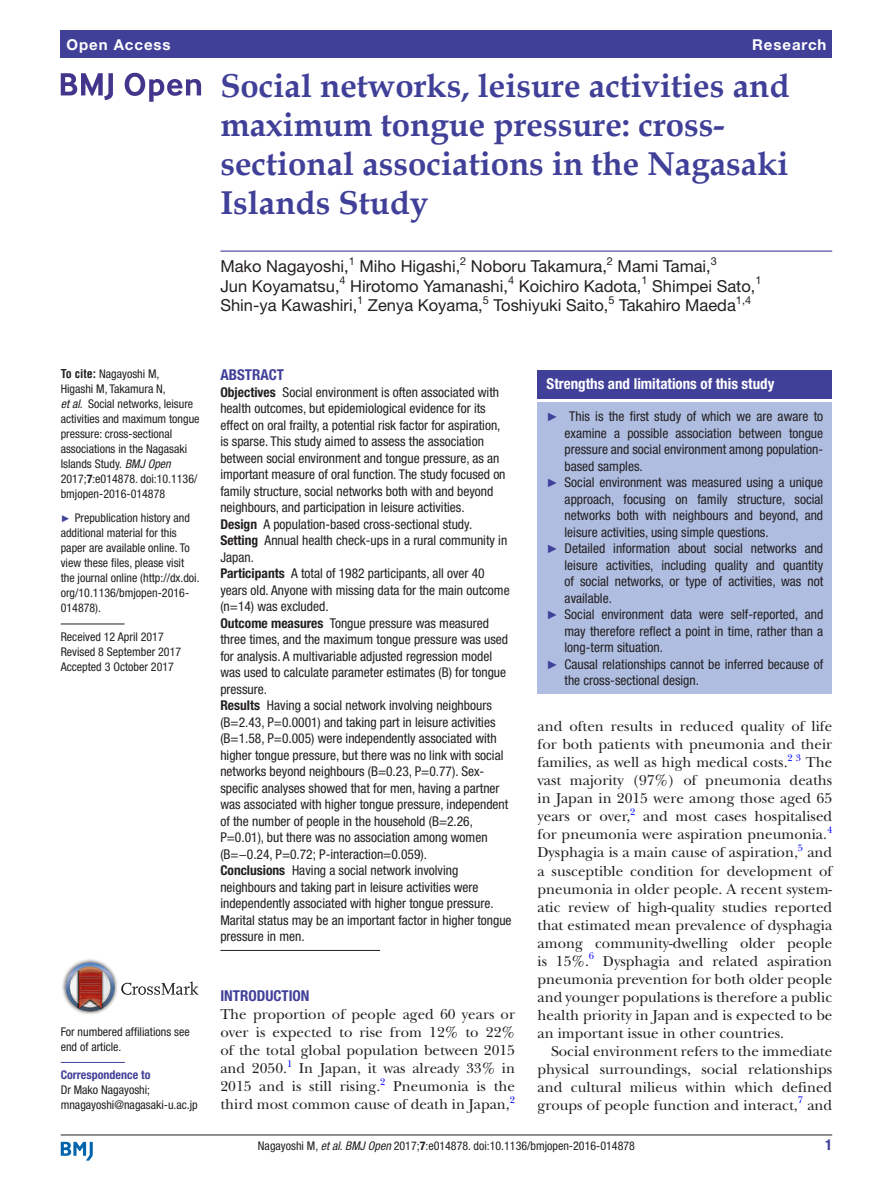
<style>
.page{position:relative;width:893px;height:1191px;background:#fff}
.page>*{position:absolute;margin:0;border:0;box-sizing:border-box;transform-origin:0 0}
.t1{font:700 33px/39px "Book Antiqua";color:#414099}
.t2{font:16.5px "Helvetica Neue LT Std";color:#231f20}
.t3{font:15px/18px "New Baskerville";color:#231f20;text-align:justify}
.t4{font:700 condensed 15px "Helvetica Neue LT Std";color:#fff}
.t5{font:700 condensed 15px "Helvetica Neue LT Std";color:#414099}
.t6{font:700 15px "Helvetica Neue LT Std";letter-spacing:.065em;color:#fff}
.t7{font:condensed 13.5px/16.5px "Helvetica Neue LT Std";color:#231f20}
.t8{font:condensed 12px/15px "Helvetica Neue LT Std";color:#231f20}
.t9{font:700 condensed 12px "Helvetica Neue LT Std";color:#414099}
.t10{font:10.95px "Helvetica Neue LT Std";color:#231f20}
.t11{font:9.9px "New Baskerville";color:#00f}
.s1{font-family:"Helvetica LT Std";font-weight:700}
.s2{font-style:italic}
.s3{font-weight:700}
.s4{font-family:"Arial";font-stretch:normal;font-size:9.75px;color:#414099}
.s5{font-family:"Arial";font-stretch:normal;font-size:12px;color:#414099}
</style>
<div class="page">
<hr style="left:61px;top:1134px;width:771px;height:1px;background:#231f20">
<svg style="left:61px;top:1141px;width:32px;height:19px"></svg>
<div style="left:61px;top:31px;width:771px;height:27px;background:#414099"></div>
<hr style="left:220px;top:250px;width:612px;height:2px;background:#414099">
<hr style="left:61px;top:623px;width:64px;height:1px;background:#231f20">
<hr style="left:61px;top:1062px;width:64px;height:1px;background:#414099">
<svg style="left:61px;top:73px;width:52px;height:27px"></svg>
<svg style="left:125px;top:73px;width:76px;height:29px"></svg>
<img style="left:62px;top:959px;width:55px;height:55px">
<svg style="left:66px;top:962px;width:49px;height:49px;background:#a78689"></svg>
<svg style="left:121px;top:981px;width:78px;height:13px"></svg>
<hr style="left:220px;top:950px;width:160px;height:1px;background:#231f20">
<div style="left:538px;top:370px;width:294px;height:28px;background:#414099"></div>
<div style="left:538px;top:402px;width:294px;height:292px;background:#afbde1"></div>
<p class="t6" style="left:66px;top:35px;width:106px">Open Access</p>
<p class="t6" style="left:752px;top:35px;width:76px">Research</p>
<h1 class="t1" style="left:220px;top:66px;width:571px">Social networks, leisure activities and maximum tongue pressure: cross&shy;sectional associations in the Nagasaki<br>Islands Study</h1>
<p class="t2" style="left:220px;top:257px;width:130px">Mako Nagayoshi,</p>
<p class="t10" style="left:349px;top:254px;width:8px">1</p>
<p class="t2" style="left:359px;top:257px;width:102px">Miho Higashi,</p>
<p class="t10" style="left:460px;top:254px;width:8px">2</p>
<p class="t2" style="left:471px;top:257px;width:138px">Noboru Takamura,</p>
<p class="t10" style="left:607px;top:254px;width:8px">2</p>
<p class="t2" style="left:618px;top:257px;width:95px">Mami Tamai,</p>
<p class="t10" style="left:711px;top:254px;width:8px">3</p>
<p class="t2" style="left:220px;top:276px;width:121px">Jun Koyamatsu,</p>
<p class="t10" style="left:340px;top:274px;width:8px">4</p>
<p class="t2" style="left:350px;top:276px;width:159px">Hirotomo Yamanashi,</p>
<p class="t10" style="left:508px;top:274px;width:8px">4</p>
<p class="t2" style="left:519px;top:276px;width:124px">Koichiro Kadota,</p>
<p class="t10" style="left:642px;top:274px;width:8px">1</p>
<p class="t2" style="left:652px;top:276px;width:105px">Shimpei Sato,</p>
<p class="t10" style="left:755px;top:274px;width:8px">1</p>
<p class="t2" style="left:220px;top:296px;width:138px">Shin-ya Kawashiri,</p>
<p class="t10" style="left:357px;top:293px;width:8px">1</p>
<p class="t2" style="left:368px;top:296px;width:116px">Zenya Koyama,</p>
<p class="t10" style="left:483px;top:293px;width:8px">5</p>
<p class="t2" style="left:494px;top:296px;width:116px">Toshiyuki Saito,</p>
<p class="t10" style="left:608px;top:293px;width:8px">5</p>
<p class="t2" style="left:619px;top:296px;width:118px">Takahiro Maeda</p>
<p class="t10" style="left:736px;top:293px;width:17px">1,4</p>
<p class="t8" style="left:61px;top:366px;width:140px"><span class="s1">To cite:</span> Nagayoshi M,<br>Higashi M, Takamura N,<br><span class="s2">et al</span>. Social networks, leisure activities and maximum tongue pressure: cross-sectional associations in the Nagasaki<br>Islands Study. <span class="s2">BMJ Open<br></span>2017;<span class="s3">7</span>:e014878. doi:10.1136/ bmjopen-2016-014878</p>
<p class="t8" style="left:61px;top:510px;width:140px"><span class="s4">►</span> Prepublication history and additional material for this paper are available online. To view these files, please visit the journal online (http://dx.doi. org/10.1136/bmjopen-2016-<br>014878).</p>
<p class="t8" style="left:61px;top:629px;width:122px">Received 12 April 2017<br>Revised 8 September 2017<br>Accepted 3 October 2017</p>
<p class="t8" style="left:61px;top:1024px;width:130px">For numbered affiliations see end of article.</p>
<p class="t9" style="left:61px;top:1067px;width:91px">Correspondence to</p>
<p class="t8" style="left:61px;top:1082px;width:139px">Dr Mako Nagayoshi; mnagayoshi@nagasaki-u.ac.jp</p>
<p class="t5" style="left:220px;top:366px;width:65px">Abstract</p>
<p class="t7" style="left:220px;top:384px;width:293px"><span class="s3">Objectives</span> Social environment is often associated with health outcomes, but epidemiological evidence for its effect on oral frailty, a potential risk factor for aspiration, is sparse. This study aimed to assess the association between social environment and tongue pressure, as an important measure of oral function. The study focused on family structure, social networks both with and beyond neighbours, and participation in leisure activities.<br><span class="s3">Design</span> A population-based cross-sectional study.<br><span class="s3">Setting</span> Annual health check-ups in a rural community in Japan.<br><span class="s3">Participants</span> A total of 1982 participants, all over 40 years old. Anyone with missing data for the main outcome (n=14) was excluded.<br><span class="s3">Outcome measures</span> Tongue pressure was measured three times, and the maximum tongue pressure was used for analysis. A multivariable adjusted regression model was used to calculate parameter estimates (B) for tongue pressure.<br><span class="s3">Results</span> Having a social network involving neighbours (B=2.43, P=0.0001) and taking part in leisure activities (B=1.58, P=0.005) were independently associated with higher tongue pressure, but there was no link with social networks beyond neighbours (B=0.23, P=0.77). Sex&shy;specific analyses showed that for men, having a partner was associated with higher tongue pressure, independent of the number of people in the household (B=2.26, P=0.01), but there was no association among women (B=−0.24, P=0.72; P-interaction=0.059).<br><span class="s3">Conclusions</span> Having a social network involving neighbours and taking part in leisure activities were independently associated with higher tongue pressure.<br>Marital status may be an important factor in higher tongue pressure in men.</p>
<p class="t5" style="left:220px;top:987px;width:91px">Introduction</p>
<p class="t3" style="left:220px;top:1005px;width:296px">The proportion of people aged 60 years or over is expected to rise from 12% to 22% of the total global population between 2015 and 2050.</p>
<p class="t11" style="left:287px;top:1057px;width:7px">1</p>
<p class="t3" style="left:220px;top:1059px;width:296px;text-indent:79px">In Japan, it was already 33% in<br>2015 and is still rising.</p>
<p class="t11" style="left:380px;top:1075px;width:7px">2</p>
<p class="t3" style="left:220px;top:1077px;width:296px;text-align:right">Pneumonia is the<br>third most common cause of death in Japan,<sup>2</sup></p>
<p class="t4" style="left:547px;top:375px;width:229px">Strengths and limitations of this study</p>
<p class="t7" style="left:547px;top:408px;width:278px"><span class="s5">►</span> This is the first study of which we are aware to</p>
<p class="t7" style="left:565px;top:424px;width:260px">examine a possible association between tongue</p>
<p class="t7" style="left:565px;top:441px;width:260px">pressure and social environment among population-</p>
<p class="t7" style="left:565px;top:457px;width:80px">based samples.</p>
<p class="t7" style="left:547px;top:474px;width:278px"><span class="s5">►</span> Social environment was measured using a unique</p>
<p class="t7" style="left:565px;top:490px;width:260px">approach, focusing on family structure, social</p>
<p class="t7" style="left:565px;top:507px;width:260px">networks both with neighbours and beyond, and</p>
<p class="t7" style="left:565px;top:523px;width:206px">leisure activities, using simple questions.</p>
<p class="t7" style="left:547px;top:540px;width:278px"><span class="s5">►</span> Detailed information about social networks and</p>
<p class="t7" style="left:565px;top:556px;width:260px">leisure activities, including quality and quantity</p>
<p class="t7" style="left:565px;top:573px;width:260px">of social networks, or type of activities, was not</p>
<p class="t7" style="left:565px;top:589px;width:49px">available.</p>
<p class="t7" style="left:547px;top:606px;width:278px"><span class="s5">►</span> Social environment data were self-reported, and</p>
<p class="t7" style="left:565px;top:622px;width:260px">may therefore reflect a point in time, rather than a</p>
<p class="t7" style="left:565px;top:639px;width:100px">long-term situation.</p>
<p class="t7" style="left:547px;top:655px;width:278px"><span class="s5">►</span> Causal relationships cannot be inferred because of</p>
<p class="t7" style="left:565px;top:672px;width:136px">the cross-sectional design.</p>
<p class="t3" style="left:538px;top:717px;width:296px">and often results in reduced quality of life for both patients with pneumonia and their families, as well as high medical costs.<sup>2</sup> <sup>3</sup> The vast majority (97%) of pneumonia deaths in Japan in 2015 were among those aged 65 years or over,<sup>2</sup></p>
<p class="t3" style="left:538px;top:807px;width:296px;text-indent:105px">and most cases hospitalised for pneumonia were aspiration pneumonia.</p>
<p class="t11" style="left:827px;top:823px;width:7px">4</p>
<p class="t3" style="left:538px;top:843px;width:262px">Dysphagia is a main cause of aspiration,</p>
<p class="t11" style="left:798px;top:841px;width:7px">5</p>
<p class="t3" style="left:538px;top:843px;width:296px;text-indent:270px">and a susceptible condition for development of pneumonia in older people. A recent system&shy;atic review of high-quality studies reported that estimated mean prevalence of dysphagia among community-dwelling older people is 15%.</p>
<p class="t11" style="left:589px;top:949px;width:7px">6</p>
<p class="t3" style="left:538px;top:951px;width:296px;text-indent:65px">Dysphagia and related aspiration pneumonia prevention for both older people and younger populations is therefore a public health priority in Japan and is expected to be an important issue in other countries.</p>
<p class="t3" style="left:538px;top:1041px;width:296px;text-indent:14px">Social environment refers to the immediate physical surroundings, social relationships and cultural milieus within which defined groups of people function and interact,<sup>7</sup> and</p>
<p class="t8" style="left:258px;top:1137px;width:379px">Nagayoshi M, <span class="s2">et al</span>. <span class="s2">BMJ Open</span> 2017;<span class="s3">7</span>:e014878. doi:10.1136/bmjopen-2016-014878</p>
<p class="t5" style="left:825px;top:1135px;width:9px">1</p>
</div>
